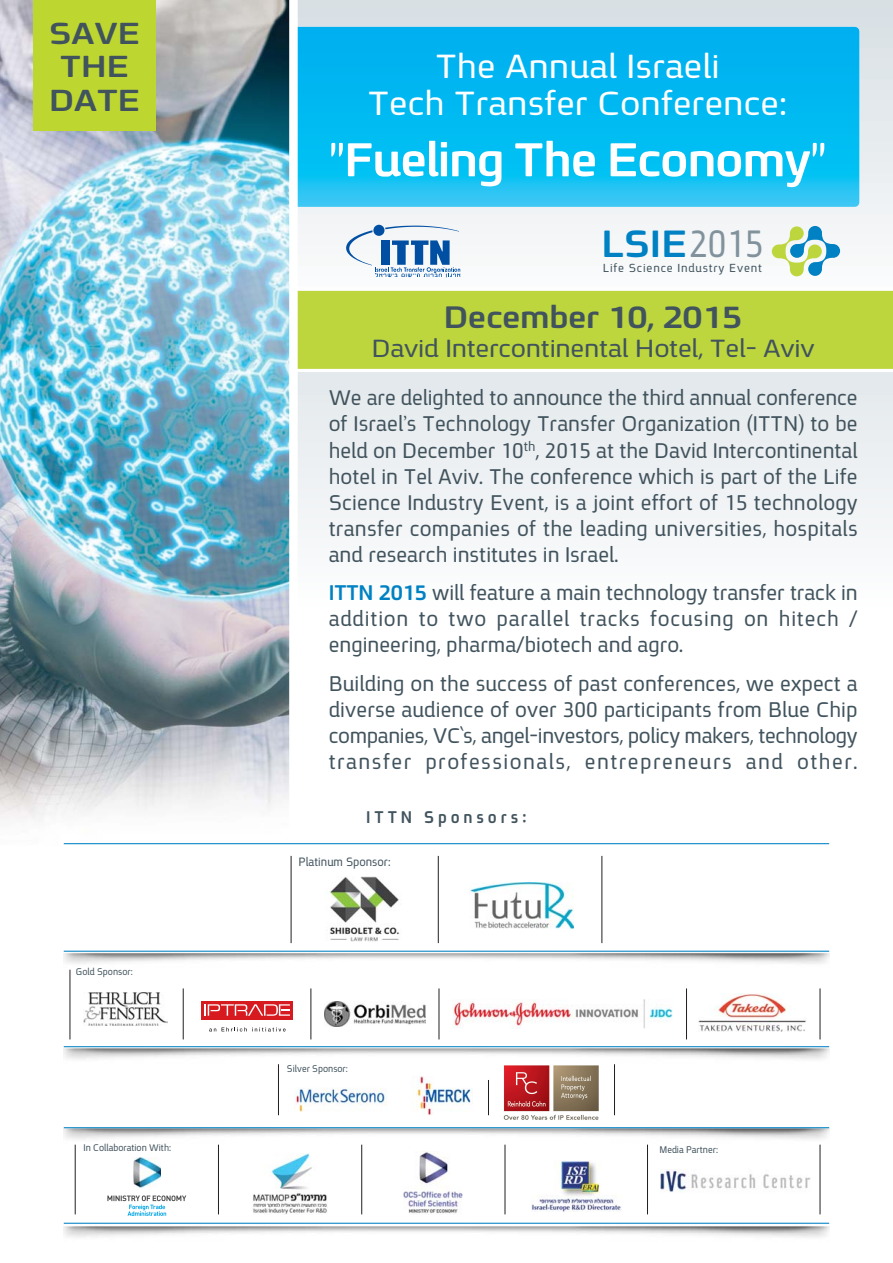
<style>
.page{position:relative;width:893px;height:1263px;background:#fff}
.page>*{position:absolute;margin:0;border:0;box-sizing:border-box;transform-origin:0 0}
.t1{font:700 51.45px "En Spoiler";letter-spacing:-.025em;color:#fff;scale:1.09 1}
.t2{font:700 41.25px "En Spoiler";color:#0081c3;scale:1.1 1}
.t3{font:36.3px/36.3px "En Spoiler";color:#fff;text-align:center;scale:1.09 1}
.t4{font:700 33.75px "En Spoiler";letter-spacing:-.01em;color:#41535d;scale:1.14 1}
.t5{font:700 33px/33px "En Spoiler";color:#41535d;text-align:center;scale:1.19 1}
.t6{font:27px "En Spoiler";letter-spacing:-.01em;color:#41535d;scale:1.1 1}
.t7{font:23.1px/26.1px "En Spoiler";letter-spacing:.01em;color:#41535d;text-align:justify}
.t8{font:700 18.45px "En Spoiler";letter-spacing:.225em;color:#41535d;scale:.95 1}
.t9{font:13.2px "En Spoiler";color:#41535d;scale:.95 1}
.t10{font:12.75px "En Spoiler";letter-spacing:.065em;color:#41535d}
.t11{font:10.5px "En Spoiler";color:#41535d;scale:.95 1}
.s1{font-weight:400}
.s2{font-weight:400;color:#81929c}
.s3{font-weight:700;color:#0081c3}
</style>
<div class="page">
<div style="left:270px;top:0;width:623px;height:7px;background:#d8e0e4"></div>
<div style="left:270px;top:7px;width:623px;height:11px;background:#d9e0e5"></div>
<div style="left:270px;top:18px;width:623px;height:10px;background:#dae1e6"></div>
<div style="left:270px;top:28px;width:623px;height:10px;background:#dbe2e6"></div>
<div style="left:270px;top:38px;width:623px;height:11px;background:#dce3e7"></div>
<div style="left:270px;top:49px;width:623px;height:10px;background:#dee4e8"></div>
<div style="left:270px;top:59px;width:623px;height:10px;background:#dfe5e9"></div>
<div style="left:270px;top:69px;width:623px;height:11px;background:#dfe6ea"></div>
<div style="left:270px;top:80px;width:623px;height:10px;background:#e1e7eb"></div>
<div style="left:270px;top:90px;width:623px;height:10px;background:#e2e8eb"></div>
<div style="left:270px;top:100px;width:623px;height:11px;background:#e3e9ec"></div>
<div style="left:270px;top:111px;width:623px;height:10px;background:#e4e9ed"></div>
<div style="left:270px;top:121px;width:623px;height:10px;background:#e6ebee"></div>
<div style="left:270px;top:131px;width:623px;height:11px;background:#e6ebee"></div>
<div style="left:270px;top:142px;width:623px;height:10px;background:#e7ecef"></div>
<div style="left:270px;top:152px;width:623px;height:10px;background:#e9edf0"></div>
<div style="left:270px;top:163px;width:623px;height:10px;background:#eaeef1"></div>
<div style="left:270px;top:173px;width:623px;height:10px;background:#ebeff2"></div>
<div style="left:270px;top:183px;width:623px;height:10px;background:#eef1f3"></div>
<div style="left:270px;top:194px;width:623px;height:10px;background:#eff2f4"></div>
<div style="left:270px;top:204px;width:623px;height:10px;background:#eff3f5"></div>
<div style="left:270px;top:214px;width:623px;height:11px;background:#f2f4f6"></div>
<div style="left:270px;top:225px;width:623px;height:10px;background:#f3f5f7"></div>
<div style="left:270px;top:235px;width:623px;height:10px;background:#f4f6f7"></div>
<div style="left:270px;top:245px;width:623px;height:11px;background:#f5f7f8"></div>
<div style="left:270px;top:256px;width:623px;height:10px;background:#f7f9f9"></div>
<div style="left:270px;top:266px;width:623px;height:10px;background:#f8fafb"></div>
<div style="left:270px;top:276px;width:623px;height:11px;background:#fafbfc"></div>
<svg style="left:298px;top:290px;width:595px;height:1px"></svg>
<svg style="left:298px;top:27px;width:561px;height:180px;background:#07baf1"></svg>
<div style="left:0;top:372px;width:893px;height:12px;background:#e3e9ec"></div>
<div style="left:0;top:384px;width:893px;height:12px;background:#e4e9ed"></div>
<div style="left:0;top:396px;width:893px;height:213px;background:#f1f3f5"></div>
<div style="left:298px;top:291px;width:595px;height:78px;background:#bdd63d"></div>
<img style="left:133px;top:1157px;width:28px;height:30px">
<svg style="left:107px;top:1195px;width:79px;height:21px"></svg>
<img style="left:0;top:0;width:100px;height:845px">
<svg style="left:772px;top:226px;width:68px;height:50px"></svg>
<div style="left:373px;top:225px;width:12px;height:11px;background:#004fa3;border-radius:50%"></div>
<svg style="left:346px;top:226px;width:114px;height:51px"></svg>
<img style="left:100px;top:0;width:198px;height:888px">
<div style="left:33px;top:0;width:123px;height:131px;background:#bed730"></div>
<img style="left:64px;top:1128px;width:765px;height:11px">
<img style="left:64px;top:1226px;width:765px;height:11px">
<img style="left:64px;top:1047px;width:765px;height:12px">
<img style="left:64px;top:952px;width:765px;height:12px">
<hr style="left:64px;top:843px;width:765px;height:1px;background:#0081c3">
<hr style="left:64px;top:951px;width:765px;height:1px;background:#0081c3">
<hr style="left:64px;top:1046px;width:765px;height:1px;background:#0081c3">
<hr style="left:64px;top:1223px;width:765px;height:1px;background:#0081c3">
<hr style="left:75px;top:1144px;width:1px;height:70px;background:#231f20">
<hr style="left:647px;top:1144px;width:1px;height:70px;background:#231f20">
<hr style="left:820px;top:1144px;width:1px;height:70px;background:#231f20">
<img style="left:661px;top:1169px;width:149px;height:23px">
<hr style="left:438px;top:856px;width:1px;height:87px;background:#231f20">
<hr style="left:291px;top:856px;width:1px;height:87px;background:#231f20">
<img style="left:329px;top:877px;width:70px;height:64px">
<img style="left:470px;top:882px;width:103px;height:47px">
<hr style="left:601px;top:856px;width:1px;height:87px;background:#231f20">
<hr style="left:64px;top:1127px;width:765px;height:1px;background:#0081c3">
<div style="left:201px;top:1001px;width:92px;height:18px;background:#d71920"></div>
<svg style="left:204px;top:1004px;width:86px;height:12px"></svg>
<svg style="left:209px;top:1027px;width:77px;height:4px"></svg>
<hr style="left:70px;top:970px;width:1px;height:69px;background:#231f20">
<img style="left:83px;top:992px;width:85px;height:34px">
<hr style="left:183px;top:988px;width:1px;height:51px;background:#231f20">
<img style="left:324px;top:1001px;width:101px;height:26px">
<hr style="left:439px;top:988px;width:1px;height:51px;background:#231f20">
<img style="left:452px;top:999px;width:221px;height:29px">
<hr style="left:686px;top:988px;width:1px;height:51px;background:#231f20">
<hr style="left:820px;top:988px;width:1px;height:51px;background:#231f20">
<img style="left:699px;top:993px;width:107px;height:38px">
<hr style="left:310px;top:988px;width:1px;height:51px;background:#231f20">
<img style="left:403px;top:1151px;width:60px;height:63px">
<img style="left:253px;top:1153px;width:74px;height:61px">
<img style="left:531px;top:1160px;width:90px;height:52px">
<hr style="left:218px;top:1144px;width:1px;height:70px;background:#231f20">
<hr style="left:505px;top:1144px;width:1px;height:70px;background:#231f20">
<hr style="left:361px;top:1144px;width:1px;height:70px;background:#231f20">
<img style="left:296px;top:1077px;width:176px;height:37px">
<hr style="left:278px;top:1064px;width:1px;height:51px;background:#231f20">
<hr style="left:488px;top:1080px;width:1px;height:35px;background:#231f20">
<hr style="left:614px;top:1064px;width:1px;height:51px;background:#231f20">
<img style="left:503px;top:1065px;width:96px;height:55px">
<h3 class="t5" style="left:49px;top:19px;width:78px">SAVE<br>THE<br>DATE</h3>
<p class="t11" style="left:76px;top:966px;width:61px">Gold Sponsor:</p>
<h3 class="t3" style="left:368px;top:50px;width:387px">The Annual Israeli<br>Tech Transfer Conference:</h3>
<h1 class="t1" style="left:328px;top:136px;width:459px"><span class="s1">"</span>Fueling The Economy<span class="s1">"</span></h1>
<h2 class="t2" style="left:601px;top:225px;width:149px">LSIE<span class="s2">2015</span></h2>
<p class="t10" style="left:603px;top:262px;width:161px">Life Science Industry Event</p>
<h3 class="t4" style="left:444px;top:301px;width:263px">December 10, 2015</h3>
<p class="t6" style="left:371px;top:336px;width:405px">David Intercontinental Hotel, Tel- Aviv</p>
<p class="t7" style="left:329px;top:386px;width:531px">We are delighted to announce the third annual conference of Israel’s Technology Transfer Organization (ITTN) to be held on December 10<sup>th</sup>, 2015 at the David Intercontinental hotel in Tel Aviv. The conference which is part of the Life Science Industry Event, is a joint effort of 15 technology transfer companies of the leading universities, hospitals and research institutes in Israel.</p>
<p class="t7" style="left:329px;top:581px;width:530px"><span class="s3">ITTN 2015</span> will feature a main technology transfer track in addition to two parallel tracks focusing on hitech / engineering, pharma/biotech and agro.</p>
<p class="t7" style="left:329px;top:671px;width:531px">Building on the success of past conferences, we expect a diverse audience of over 300 participants from Blue Chip companies, VC`s, angel-investors, policy makers, technology transfer professionals, entrepreneurs and other.</p>
<p class="t8" style="left:366px;top:809px;width:171px">ITTN Sponsors:</p>
<p class="t9" style="left:299px;top:856px;width:98px">Platinum Sponsor:</p>
<p class="t11" style="left:287px;top:1064px;width:66px">Silver Sponsor:</p>
<p class="t11" style="left:84px;top:1143px;width:94px">In Collaboration With:</p>
<p class="t11" style="left:659px;top:1144px;width:63px">Media Partner:</p>
</div>
